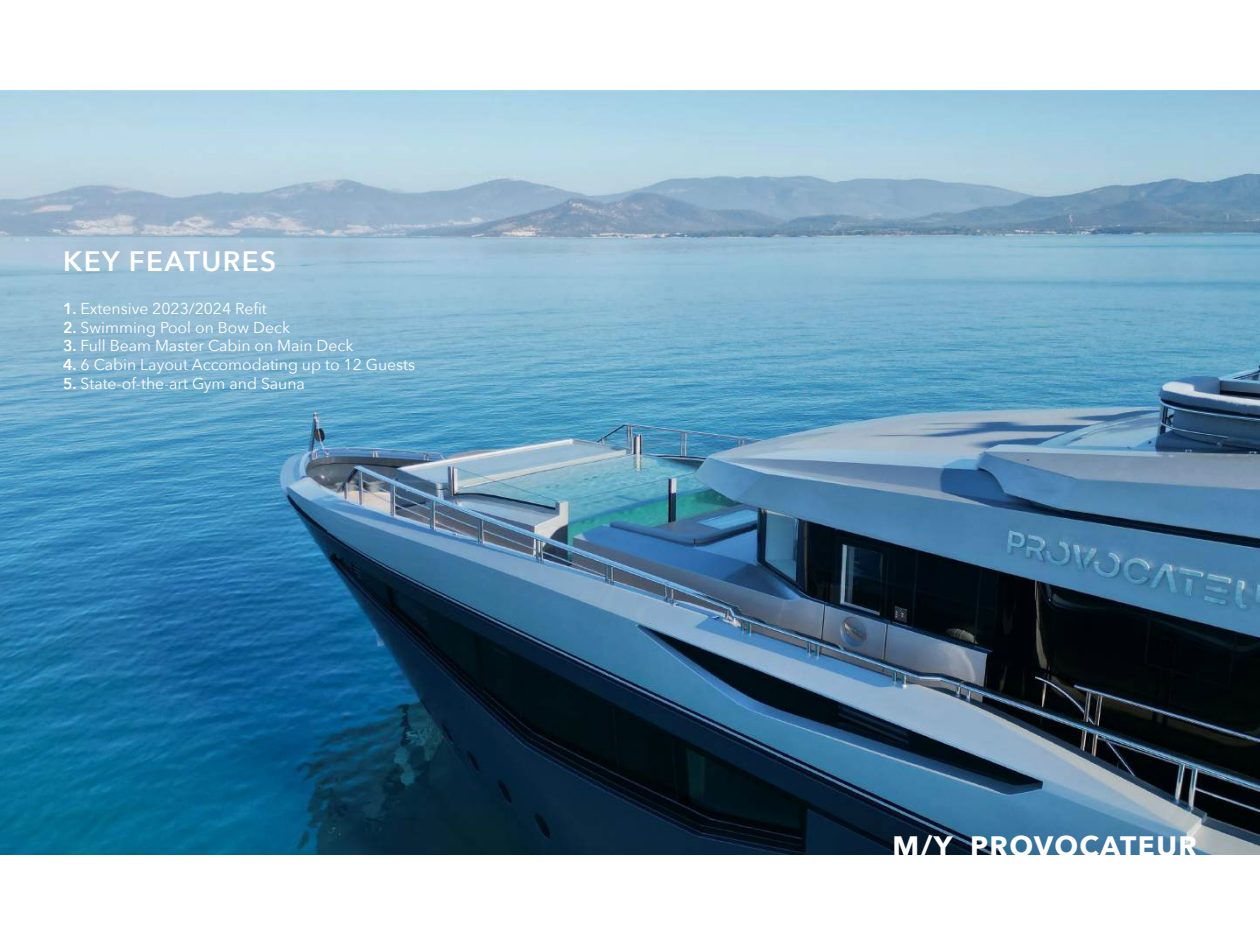
<style>
.page{position:relative;width:1260px;height:945px;background:#fff}
.page>*{position:absolute;margin:0;border:0;box-sizing:border-box;transform-origin:0 0}
.t1{font:700 28px "Avenir Next";letter-spacing:.05em;color:#fff}
.t2{font:600 28px "Avenir Next";letter-spacing:.05em;color:#fff}
.t3{font:15.75px "Avenir Next";color:#fff}
.s1{font-weight:600}
</style>
<div class="page">
<img style="left:0;top:91px;width:1260px;height:764px">
<h1 class="t2" style="left:63px;top:237px;width:215px">KEY FEATURES</h1>
<p class="t3" style="left:63px;top:295px;width:205px"><span class="s1">1.</span> Extensive 2023/2024 Refit</p>
<p class="t3" style="left:63px;top:314px;width:229px"><span class="s1">2.</span> Swimming Pool on Bow Deck</p>
<p class="t3" style="left:63px;top:333px;width:292px"><span class="s1">3.</span> Full Beam Master Cabin on Main Deck</p>
<p class="t3" style="left:63px;top:352px;width:354px"><span class="s1">4.</span> 6 Cabin Layout Accomodating up to 12 Guests</p>
<p class="t3" style="left:63px;top:371px;width:244px"><span class="s1">5.</span> State-of-the-art Gym and Sauna</p>
<h1 class="t1" style="left:893px;top:822px;width:306px">M/Y PROVOCATEUR</h1>
</div>
